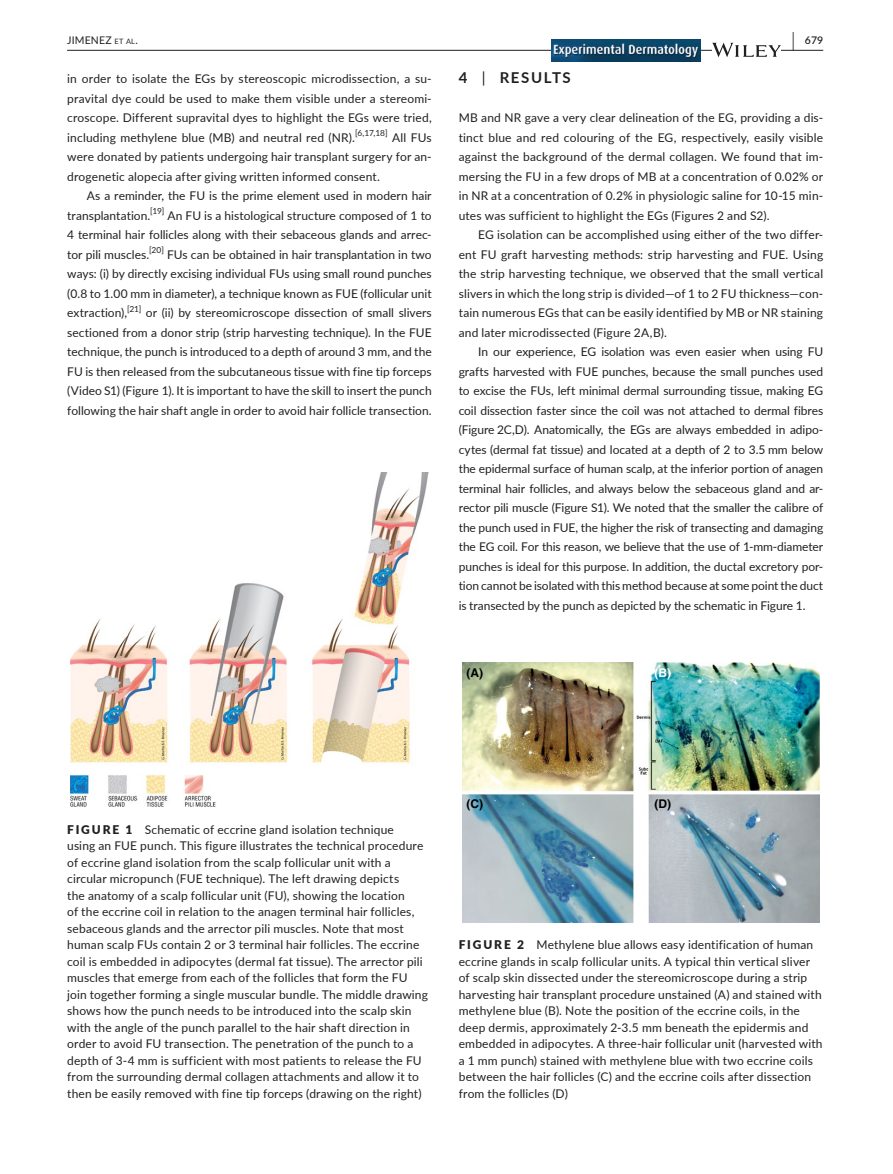
<style>
.page{position:relative;width:893px;height:1174px;background:#fff}
.page>*{position:absolute;margin:0;border:0;box-sizing:border-box;transform-origin:0 0}
.t1{font:600 19.5px "Lato";color:#231f20;scale:.48 1}
.t2{font:700 15px "Lato";letter-spacing:.105em;color:#231f20}
.t3{font:12px/19.5px "Lato";letter-spacing:.015em;color:#231f20;text-align:justify}
.t4{font:700 12px "Helvetica";color:#000}
.t5{font:700 12px "Helvetica";color:#fff}
.t6{font:10.5px "Lato";letter-spacing:.015em;color:#231f20}
.t7{font:600 10.5px "Lato";color:#231f20}
.s1{font-size:7.35px}
.s2{font-weight:400}
.s3{font-weight:900}
</style>
<div class="page">
<hr style="left:67px;top:50px;width:756px;height:1px;background:#231f20">
<img style="left:551px;top:40px;width:149px;height:21px">
<svg style="left:712px;top:43px;width:69px;height:14px"></svg>
<img style="left:71px;top:472px;width:357px;height:335px">
<img style="left:462px;top:662px;width:358px;height:260px">
<h1 class="t1" style="left:792px;top:26px;width:7px">|</h1>
<p class="t6" style="left:67px;top:33px;width:72px">JIMENEZ <span class="s1">et al</span>.</p>
<p class="t7" style="left:805px;top:33px;width:20px">679</p>
<p class="t3" style="left:67px;top:68px;width:366px">in order to isolate the EGs by stereoscopic microdissection, a su&shy;pravital dye could be used to make them visible under a stereomi&shy;croscope. Different supravital dyes to highlight the EGs were tried, including methylene blue (MB) and neutral red (NR).<sup>[6,17,18]</sup> All FUs were donated by patients undergoing hair transplant surgery for an&shy;drogenetic alopecia after giving written informed consent.</p>
<p class="t3" style="left:67px;top:185px;width:366px;text-indent:20px">As a reminder, the FU is the prime element used in modern hair transplantation.<sup>[19]</sup> An FU is a histological structure composed of 1 to 4 terminal hair follicles along with their sebaceous glands and arrec&shy;tor pili muscles.<sup>[20]</sup> FUs can be obtained in hair transplantation in two ways: (i) by directly excising individual FUs using small round punches (0.8 to 1.00 mm in diameter), a technique known as FUE (follicular unit extraction),<sup>[21]</sup> or (ii) by stereomicroscope dissection of small slivers sectioned from a donor strip (strip harvesting technique). In the FUE technique, the punch is introduced to a depth of around 3 mm, and the FU is then released from the subcutaneous tissue with fine tip forceps (Video S1) (Figure 1). It is important to have the skill to insert the punch following the hair shaft angle in order to avoid hair follicle transection.</p>
<p class="t2" style="left:459px;top:67px;width:114px">4 <span class="s2">|</span> RESULTS</p>
<p class="t3" style="left:459px;top:107px;width:366px">MB and NR gave a very clear delineation of the EG, providing a dis&shy;tinct blue and red colouring of the EG, respectively, easily visible against the background of the dermal collagen. We found that im&shy;mersing the FU in a few drops of MB at a concentration of 0.02% or in NR at a concentration of 0.2% in physiologic saline for 10-15 min&shy;utes was sufficient to highlight the EGs (Figures 2 and S2).</p>
<p class="t3" style="left:459px;top:224px;width:366px;text-indent:20px">EG isolation can be accomplished using either of the two differ&shy;ent FU graft harvesting methods: strip harvesting and FUE. Using the strip harvesting technique, we observed that the small vertical slivers in which the long strip is divided—of 1 to 2 FU thickness—con&shy;tain numerous EGs that can be easily identified by MB or NR staining and later microdissected (Figure 2A,B).</p>
<p class="t3" style="left:459px;top:341px;width:366px;text-indent:20px">In our experience, EG isolation was even easier when using FU grafts harvested with FUE punches, because the small punches used to excise the FUs, left minimal dermal surrounding tissue, making EG coil dissection faster since the coil was not attached to dermal fibres (Figure 2C,D). Anatomically, the EGs are always embedded in adipo&shy;cytes (dermal fat tissue) and located at a depth of 2 to 3.5 mm below the epidermal surface of human scalp, at the inferior portion of anagen terminal hair follicles, and always below the sebaceous gland and ar&shy;rector pili muscle (Figure S1). We noted that the smaller the calibre of the punch used in FUE, the higher the risk of transecting and damaging the EG coil. For this reason, we believe that the use of 1-mm-diameter punches is ideal for this purpose. In addition, the ductal excretory por&shy;tion cannot be isolated with this method because at some point the duct is transected by the punch as depicted by the schematic in Figure 1.</p>
<p class="t4" style="left:467px;top:665px;width:18px">(A)</p>
<p class="t5" style="left:654px;top:665px;width:18px">(B)</p>
<p class="t3" style="left:67px;top:820px;width:362px;line-height:16.5px;text-align:left"><span class="s3">FIGURE 1</span> Schematic of eccrine gland isolation technique<br>using an FUE punch. This figure illustrates the technical procedure of eccrine gland isolation from the scalp follicular unit with a circular micropunch (FUE technique). The left drawing depicts<br>the anatomy of a scalp follicular unit (FU), showing the location<br>of the eccrine coil in relation to the anagen terminal hair follicles, sebaceous glands and the arrector pili muscles. Note that most human scalp FUs contain 2 or 3 terminal hair follicles. The eccrine coil is embedded in adipocytes (dermal fat tissue). The arrector pili muscles that emerge from each of the follicles that form the FU join together forming a single muscular bundle. The middle drawing shows how the punch needs to be introduced into the scalp skin with the angle of the punch parallel to the hair shaft direction in order to avoid FU transection. The penetration of the punch to a depth of 3-4 mm is sufficient with most patients to release the FU from the surrounding dermal collagen attachments and allow it to then be easily removed with fine tip forceps (drawing on the right)</p>
<p class="t4" style="left:467px;top:796px;width:18px">(C)</p>
<p class="t4" style="left:654px;top:796px;width:18px">(D)</p>
<p class="t3" style="left:459px;top:936px;width:365px;line-height:16.5px;text-align:left"><span class="s3">FIGURE 2</span> Methylene blue allows easy identification of human eccrine glands in scalp follicular units. A typical thin vertical sliver of scalp skin dissected under the stereomicroscope during a strip harvesting hair transplant procedure unstained (A) and stained with methylene blue (B). Note the position of the eccrine coils, in the deep dermis, approximately 2-3.5 mm beneath the epidermis and embedded in adipocytes. A three-hair follicular unit (harvested with a 1 mm punch) stained with methylene blue with two eccrine coils between the hair follicles (C) and the eccrine coils after dissection from the follicles (D)</p>
</div>
